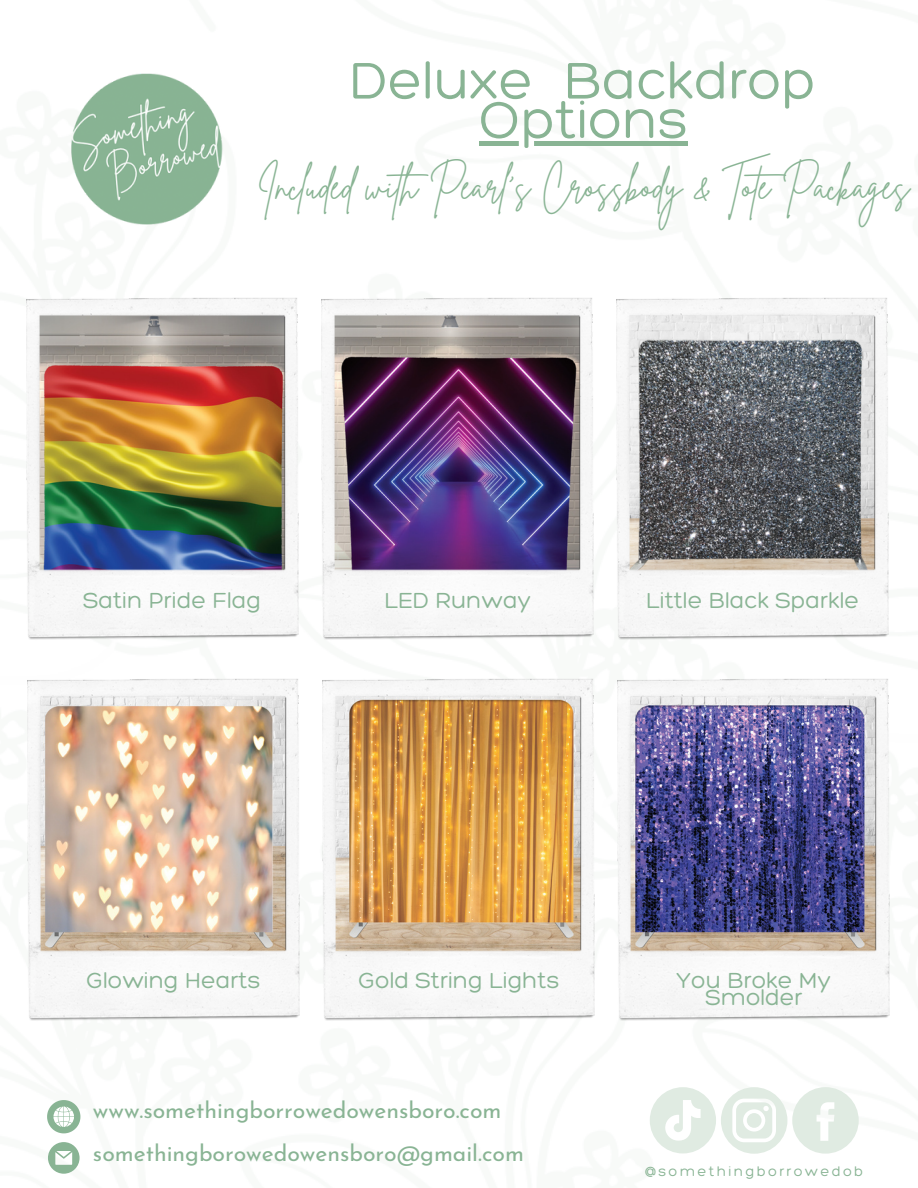
<style>
.page{position:relative;width:918px;height:1188px;background:#fff}
.page>*{position:absolute;margin:0;border:0;box-sizing:border-box;transform-origin:0 0}
.t1{font:300 55.8px/39.3px "Hero";color:#89b494;text-align:center}
.t2{font:37.35px "Brittany Signature";color:#89b494}
.t3{font:300 23.7px/16.6px "Hero";color:#89b494;text-align:center}
.t4{font:22.95px "Josefin Sans";color:#89b494}
.t5{font:300 14.55px "Hero";letter-spacing:.16em;color:#89b494}
</style>
<div class="page">
<svg style="left:47px;top:1100px;width:33px;height:33px"></svg>
<svg style="left:48px;top:1142px;width:31px;height:32px"></svg>
<svg style="left:650px;top:1087px;width:209px;height:67px"></svg>
<img style="left:71px;top:73px;width:152px;height:152px">
<div style="left:479px;top:141px;width:209px;height:5px;background:#89b494"></div>
<img style="left:321px;top:298px;width:272px;height:342px">
<img style="left:27px;top:298px;width:271px;height:342px">
<img style="left:617px;top:298px;width:271px;height:342px">
<img style="left:323px;top:679px;width:271px;height:342px">
<img style="left:28px;top:679px;width:272px;height:342px">
<img style="left:618px;top:679px;width:271px;height:342px">
<p class="t1" style="left:351px;top:59px;width:466px">Deluxe Backdrop<br>Options</p>
<p class="t2" style="left:257px;top:161px;width:654px">Included with Pearl's Crossbody &amp; Tote Packages</p>
<p class="t3" style="left:83px;top:591px;width:180px">Satin Pride Flag</p>
<p class="t3" style="left:385px;top:591px;width:148px">LED Runway</p>
<p class="t3" style="left:646px;top:591px;width:215px">Little Black Sparkle</p>
<p class="t3" style="left:86px;top:972px;width:175px">Glowing Hearts</p>
<p class="t3" style="left:359px;top:972px;width:202px">Gold String Lights</p>
<p class="t3" style="left:677px;top:972px;width:156px">You Broke My<br>Smolder</p>
<p class="t4" style="left:93px;top:1101px;width:410px">www.somethingborrowedowensboro.com</p>
<p class="t4" style="left:93px;top:1144px;width:432px">somethingborowedowensboro@gmail.com</p>
<p class="t5" style="left:645px;top:1162px;width:220px">@somethingborrowedob</p>
</div>
